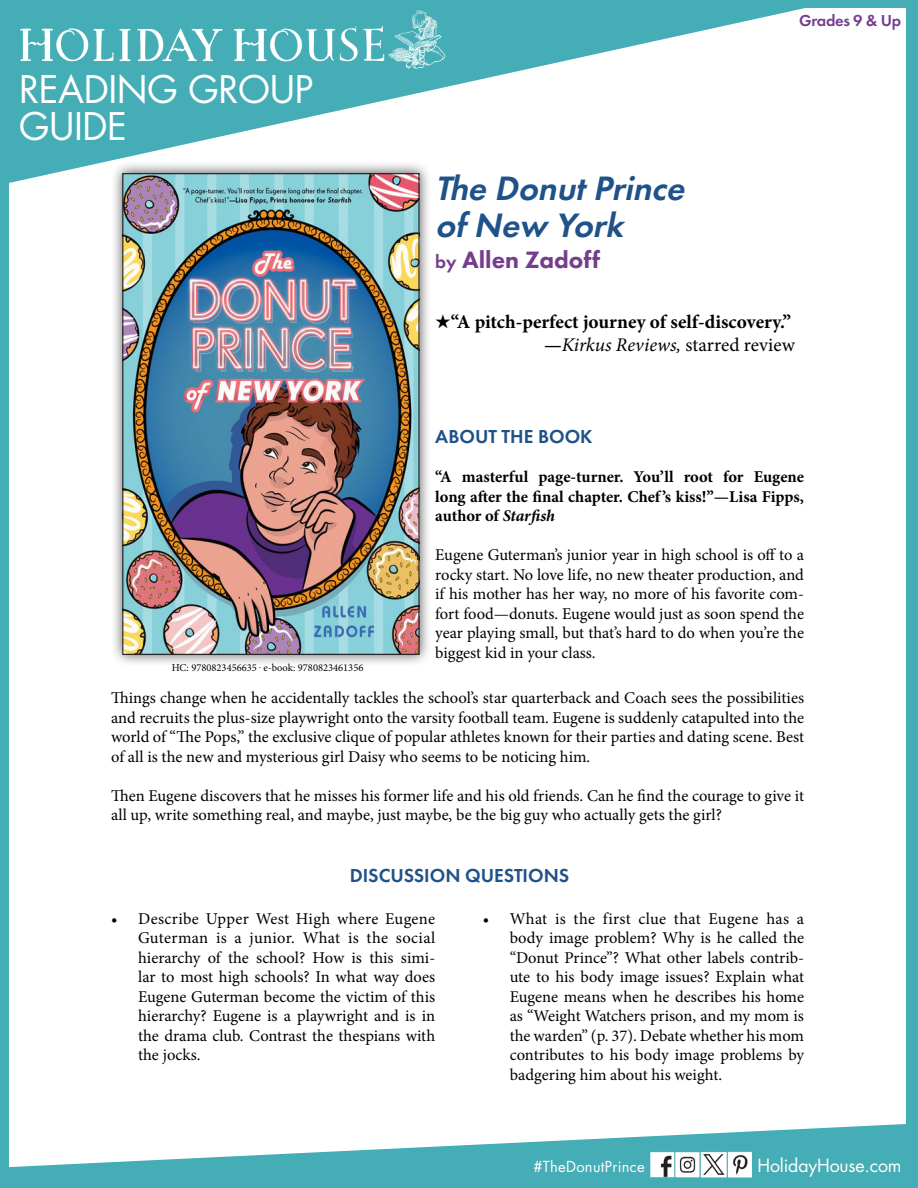
<style>
.page{position:relative;width:918px;height:1188px;background:#fff}
.page>*{position:absolute;margin:0;border:0;box-sizing:border-box;transform-origin:0 0}
.No_Spacing{font:37.05px "Futura Std";letter-spacing:-.01em;color:#fff}
.t1{font:italic 600 35.1px "Futura PT";color:#1f5289}
.t2{font:800 24.6px "Futura PT";color:#753e8d}
.t3{font:600 19.5px "Futura PT";color:#1f5289}
.t4{font:700 19.35px "Minion Pro";color:#000}
.t5{font:italic 19.35px "Minion Pro";letter-spacing:-.005em;color:#000}
.t6{font:17.85px "Futura Std";letter-spacing:-.01em;color:#fff}
.t7{font:16.5px/19.5px "Minion Pro";letter-spacing:-.005em;color:#000;text-align:justify}
.t8{font:700 16.5px/19.5px "Minion Pro";color:#000;text-align:justify}
.t9{font:600 16.5px "Futura PT";letter-spacing:-.02em;color:#753e8d}
.t10{font:14.7px "Futura Std";letter-spacing:.02em;color:#fff}
.t11{font:10.5px "Minion Pro";color:#000}
.s1{font-weight:600;font-size:19.35px}
.s2{font-weight:700;font-style:normal}
.s3{font-style:normal}
.s4{font-style:italic}
</style>
<div class="page">
<div style="left:0;top:0;width:918px;height:1188px;background:linear-gradient(to bottom,#45aeb5,#43adb5)"></div>
<div style="left:10px;top:9px;width:896px;height:1169px;background:#fff"></div>
<svg style="left:0;top:0;width:815px;height:185px"></svg>
<svg style="left:0;top:1123px;width:918px;height:65px;fill:#44adb5"></svg>
<img style="left:1px;top:8px;width:454px;height:66px">
<div style="left:110px;top:161px;width:322px;height:506px;background:#231f20;opacity:.75"></div>
<img style="left:124px;top:175px;width:294px;height:478px">
<div style="left:122px;top:173px;width:298px;height:482px;border:1px solid #231f20"></div>
<img style="left:643px;top:1149px;width:115px;height:31px">
<p class="No_Spacing" style="left:19px;top:65px;width:296px">READING GROUP</p>
<p class="No_Spacing" style="left:19px;top:103px;width:110px">GUIDE</p>
<p class="t1" style="left:435px;top:166px;width:259px">The DonutPrince</p>
<p class="t1" style="left:435px;top:203px;width:198px">ofNew York</p>
<p class="t2" style="left:435px;top:245px;width:167px"><span class="s1">by</span> Allen Zadoff</p>
<p class="t9" style="left:799px;top:10px;width:103px">Grades 9 &amp; Up</p>
<p class="t4" style="left:435px;top:308px;width:357px">★“A pitch-perfect journey of self-discovery.”</p>
<p class="t5" style="left:544px;top:331px;width:252px"><span class="s2">—</span>Kirkus Reviews, <span class="s3">starred review</span></p>
<p class="t3" style="left:435px;top:424px;width:159px">ABOUT THE BOOK</p>
<p class="t8" style="left:435px;top:467px;width:370px">“A masterful page-turner. You’ll root for Eugene long after the final chapter. Chef ’s kiss!”—Lisa Fipps, author of <span class="s4">Starfish</span></p>
<p class="t7" style="left:435px;top:545px;width:370px">Eugene Guterman’s junior year in high school is off to a rocky start. No love life, no new theater production, and if his mother has her way, no more of his favorite com&shy;fort food—donuts. Eugene would just as soon spend the year playing small, but that’s hard to do when you’re the biggest kid in your class.</p>
<p class="t7" style="left:111px;top:688px;width:695px">Things change when he accidentally tackles the school’s star quarterback and Coach sees the possibilities and recruits the plus-size playwright onto the varsity football team. Eugene is suddenly catapulted into the world of “The Pops,” the exclusive clique of popular athletes known for their parties and dating scene. Best of all is the new and mysterious girl Daisy who seems to be noticing him.</p>
<p class="t7" style="left:111px;top:786px;width:694px">Then Eugene discovers that he misses his former life and his old friends. Can he find the courage to give it all up, write something real, and maybe, just maybe, be the big guy who actually gets the girl?</p>
<p class="t11" style="left:172px;top:660px;width:193px">HC: 9780823456635 . e-book: 9780823461356</p>
<p class="t3" style="left:350px;top:863px;width:221px">DISCUSSION QUESTIONS</p>
<p class="t7" style="left:138px;top:909px;width:299px;text-indent:-27px">• Describe Upper West High where Eugene Guterman is a junior. What is the social hierarchy of the school? How is this simi&shy;lar to most high schools? In what way does Eugene Guterman become the victim of this hierarchy? Eugene is a playwright and is in the drama club. Contrast the thespians with the jocks.</p>
<p class="t7" style="left:510px;top:909px;width:296px;text-indent:-27px">• What is the first clue that Eugene has a body image problem? Why is he called the “Donut Prince”? What other labels contrib&shy;ute to his body image issues? Explain what Eugene means when he describes his home as “Weight Watchers prison, and my mom is the warden” (p. 37). Debate whether his mom contributes to his body image problems by badgering him about his weight.</p>
<p class="t10" style="left:533px;top:1157px;width:113px">#TheDonutPrince</p>
<p class="t6" style="left:758px;top:1154px;width:146px">HolidayHouse.com</p>
</div>
